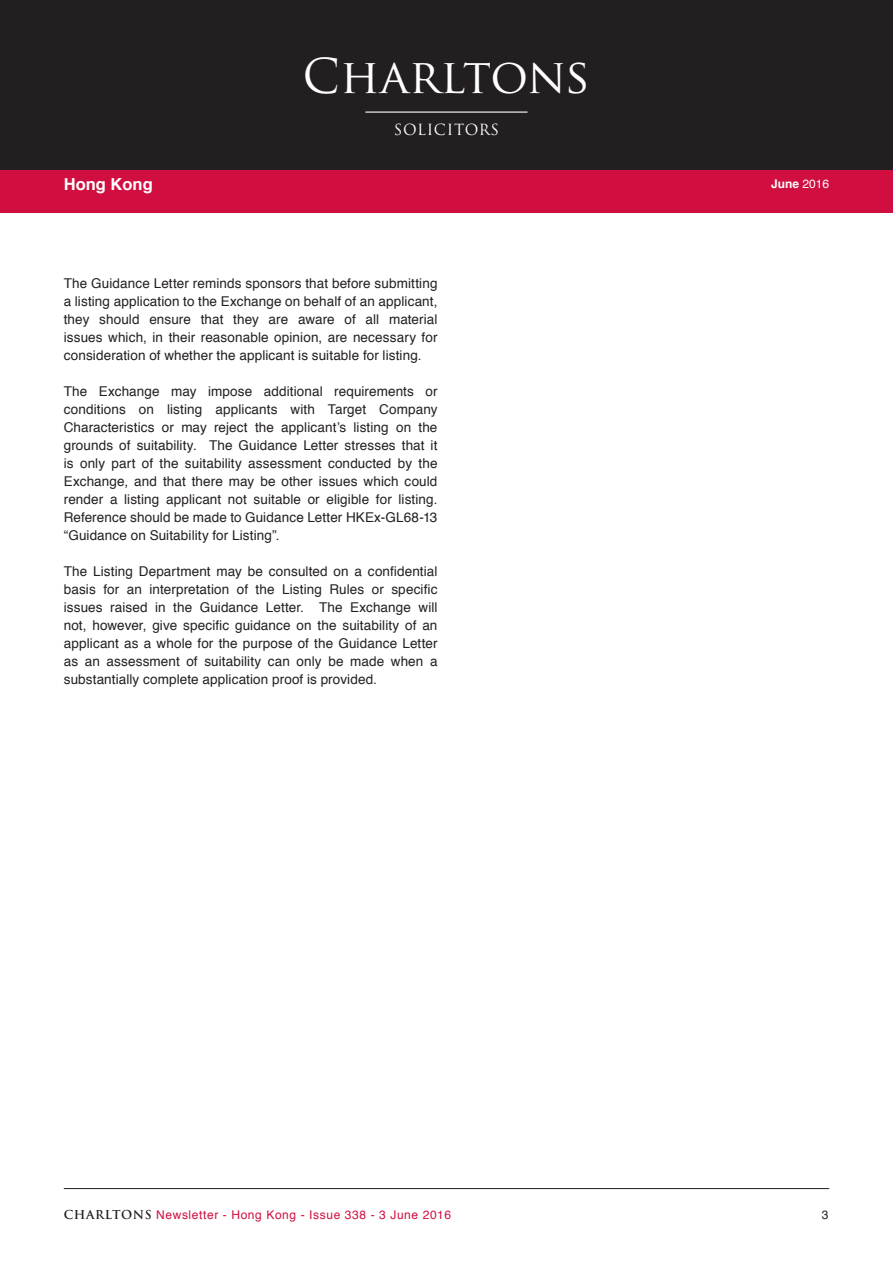
<style>
.page{position:relative;width:893px;height:1263px;background:#fff}
.page>*{position:absolute;margin:0;border:0;box-sizing:border-box;transform-origin:0 0}
.t1{font:46.8px "Trajan Pro";color:#fff}
.t2{font:700 16.5px "Helvetica";color:#fff}
.t3{font:15px "Trajan Pro";letter-spacing:.04em;color:#fff}
.body_text{font:13.5px/18px "Helvetica";letter-spacing:.01em;color:#231f20;text-align:justify}
.t4{font:12px "Helvetica";letter-spacing:.05em;color:#d10e40}
.t5{font:700 12px "Helvetica";color:#fff}
.t6{font:12px "Helvetica";color:#231f20}
.s1{font-weight:400}
.s2{font-family:"Trajan Pro";font-weight:700;color:#231f20}
</style>
<div class="page">
<div style="left:0;top:194px;width:893px;height:19px;background:#d10e40"></div>
<hr style="left:64px;top:1188px;width:765px;height:1px;background:#231f20">
<div style="left:0;top:0;width:893px;height:170px;background:#231f20"></div>
<div style="left:0;top:170px;width:893px;height:32px;background:#d10e40"></div>
<hr style="left:365px;top:112px;width:162px;height:1px;background:#fff">
<p class="t2" style="left:64px;top:171px;width:90px">Hong Kong</p>
<h1 class="t1" style="left:303px;top:47px;width:289px">Charltons</h1>
<p class="t3" style="left:394px;top:120px;width:107px">SOLICITORS</p>
<p class="body_text" style="left:64px;top:275px;width:375px">The Guidance Letter reminds sponsors that before submitting a listing application to the Exchange on behalf of an applicant, they should ensure that they are aware of all material issues which, in their reasonable opinion, are necessary for consideration of whether the applicant is suitable for listing.</p>
<p class="body_text" style="left:64px;top:383px;width:375px">The Exchange may impose additional requirements or conditions on listing applicants with Target Company Characteristics or may reject the applicant’s listing on the grounds of suitability. The Guidance Letter stresses that it is only part of the suitability assessment conducted by the Exchange, and that there may be other issues which could render a listing applicant not suitable or eligible for listing.<br>Reference should be made to Guidance Letter HKEx-GL68-13 “Guidance on Suitability for Listing”.</p>
<p class="body_text" style="left:64px;top:563px;width:375px">The Listing Department may be consulted on a confidential basis for an interpretation of the Listing Rules or specific issues raised in the Guidance Letter. The Exchange will not, however, give specific guidance on the suitability of an applicant as a whole for the purpose of the Guidance Letter as an assessment of suitability can only be made when a substantially complete application proof is provided.</p>
<p class="t5" style="left:771px;top:174px;width:60px">June <span class="s1">2016</span></p>
<p class="t4" style="left:64px;top:1206px;width:389px"><span class="s2">CHARLTONS</span> Newsletter - Hong Kong - Issue 338 - 3 June 2016</p>
<p class="t6" style="left:822px;top:1206px;width:8px">3</p>
</div>
